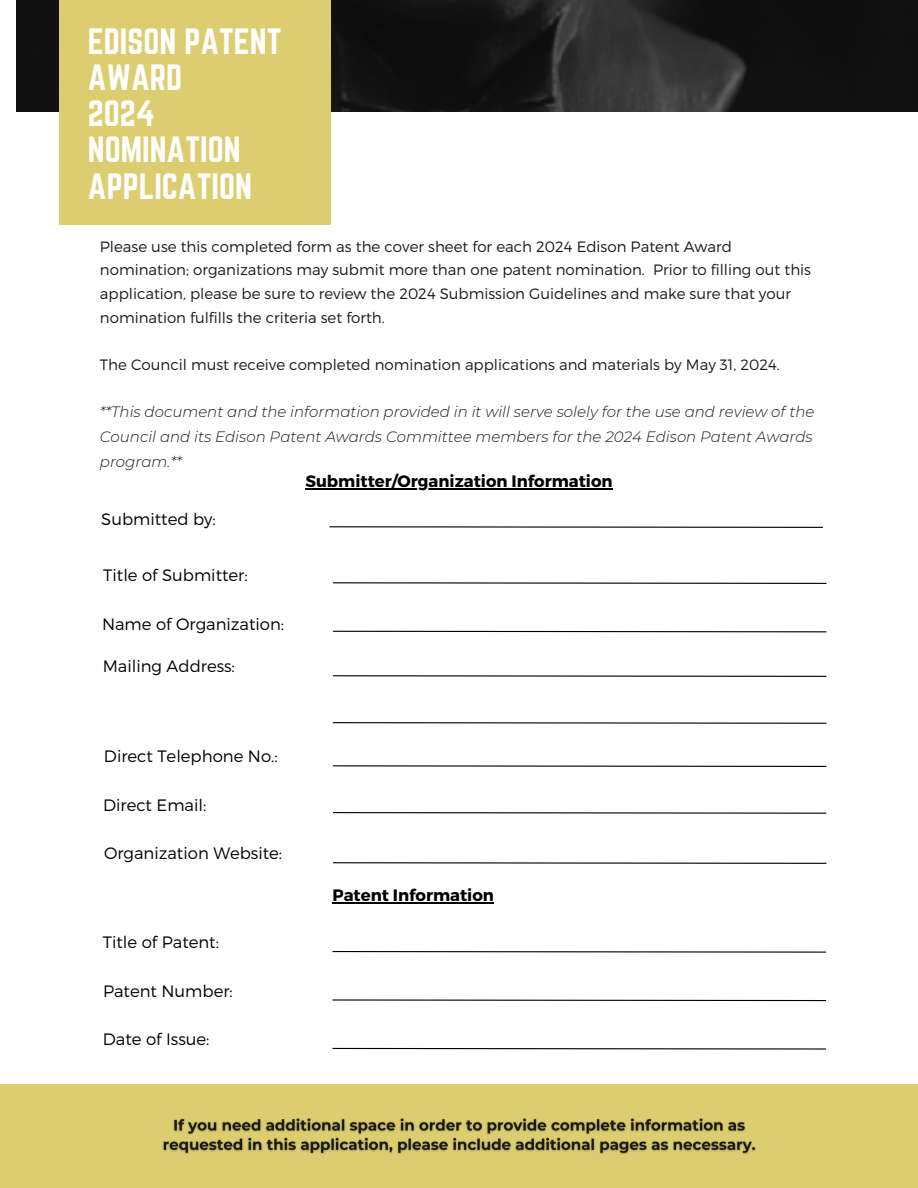
<style>
.page{position:relative;width:918px;height:1188px;background:#fff}
.page>*{position:absolute;margin:0;border:0;box-sizing:border-box;transform-origin:0 0}
.t1{font:31.95px/36.3px "Norwester";color:#fff}
.t2{font:300 16.5px "Montserrat";color:#000}
.t3{font:700 16.5px "Montserrat";color:#000}
.t4{font:300 15px/23.5px "Montserrat";color:#191919}
.t5{font:italic 300 15px/24.8px "Montserrat";color:#191919;text-align:justify}
</style>
<div class="page">
<div style="left:0;top:1085px;width:918px;height:103px;background:#dcce70"></div>
<img style="left:162px;top:1118px;width:594px;height:37px">
<img style="left:16px;top:0;width:902px;height:112px">
<div style="left:60px;top:0;width:271px;height:224px;background:#dcce70"></div>
<hr style="left:305px;top:488px;width:308px;height:1px;background:#000">
<svg style="left:332px;top:630px;width:495px;height:3px"></svg>
<svg style="left:332px;top:582px;width:495px;height:2px"></svg>
<svg style="left:329px;top:526px;width:494px;height:2px"></svg>
<svg style="left:332px;top:675px;width:495px;height:2px"></svg>
<svg style="left:332px;top:765px;width:495px;height:2px"></svg>
<svg style="left:332px;top:812px;width:495px;height:2px"></svg>
<svg style="left:332px;top:862px;width:495px;height:2px"></svg>
<svg style="left:332px;top:722px;width:495px;height:2px"></svg>
<svg style="left:332px;top:951px;width:494px;height:2px"></svg>
<svg style="left:332px;top:999px;width:495px;height:3px"></svg>
<svg style="left:332px;top:1047px;width:494px;height:3px"></svg>
<hr style="left:333px;top:902px;width:161px;height:1px;background:#000">
<h1 class="t1" style="left:88px;top:23px;width:195px">EDISON PATENT<br>AWARD<br>2024<br>NOMINATION<br>APPLICATION</h1>
<p class="t4" style="left:100px;top:234px;width:713px">Please use this completed form as the cover sheet for each 2024 Edison Patent Award nomination; organizations may submit more than one patent nomination. Prior to filling out this application, please be sure to review the 2024 Submission Guidelines and make sure that your nomination fulfills the criteria set forth.</p>
<p class="t4" style="left:100px;top:352px;width:681px">The Council must receive completed nomination applications and materials by May 31, 2024.</p>
<p class="t5" style="left:100px;top:399px;width:716px">**This document and the information provided in it will serve solely for the use and review of the Council and its Edison Patent Awards Committee members for the 2024 Edison Patent Awards program.**</p>
<p class="t3" style="left:305px;top:470px;width:309px">Submitter/Organization Information</p>
<p class="t2" style="left:101px;top:508px;width:116px">Submitted by:</p>
<p class="t2" style="left:103px;top:565px;width:146px">Title of Submitter:</p>
<p class="t2" style="left:102px;top:613px;width:184px">Name of Organization:</p>
<p class="t2" style="left:103px;top:656px;width:134px">Mailing Address:</p>
<p class="t2" style="left:104px;top:746px;width:175px">Direct Telephone No.:</p>
<p class="t2" style="left:103px;top:794px;width:105px">Direct Email:</p>
<p class="t2" style="left:104px;top:843px;width:180px">Organization Website:</p>
<p class="t2" style="left:103px;top:932px;width:118px">Title of Patent:</p>
<p class="t2" style="left:103px;top:980px;width:131px">Patent Number:</p>
<p class="t2" style="left:103px;top:1028px;width:108px">Date of Issue:</p>
<p class="t3" style="left:333px;top:884px;width:163px">Patent Information</p>
</div>
